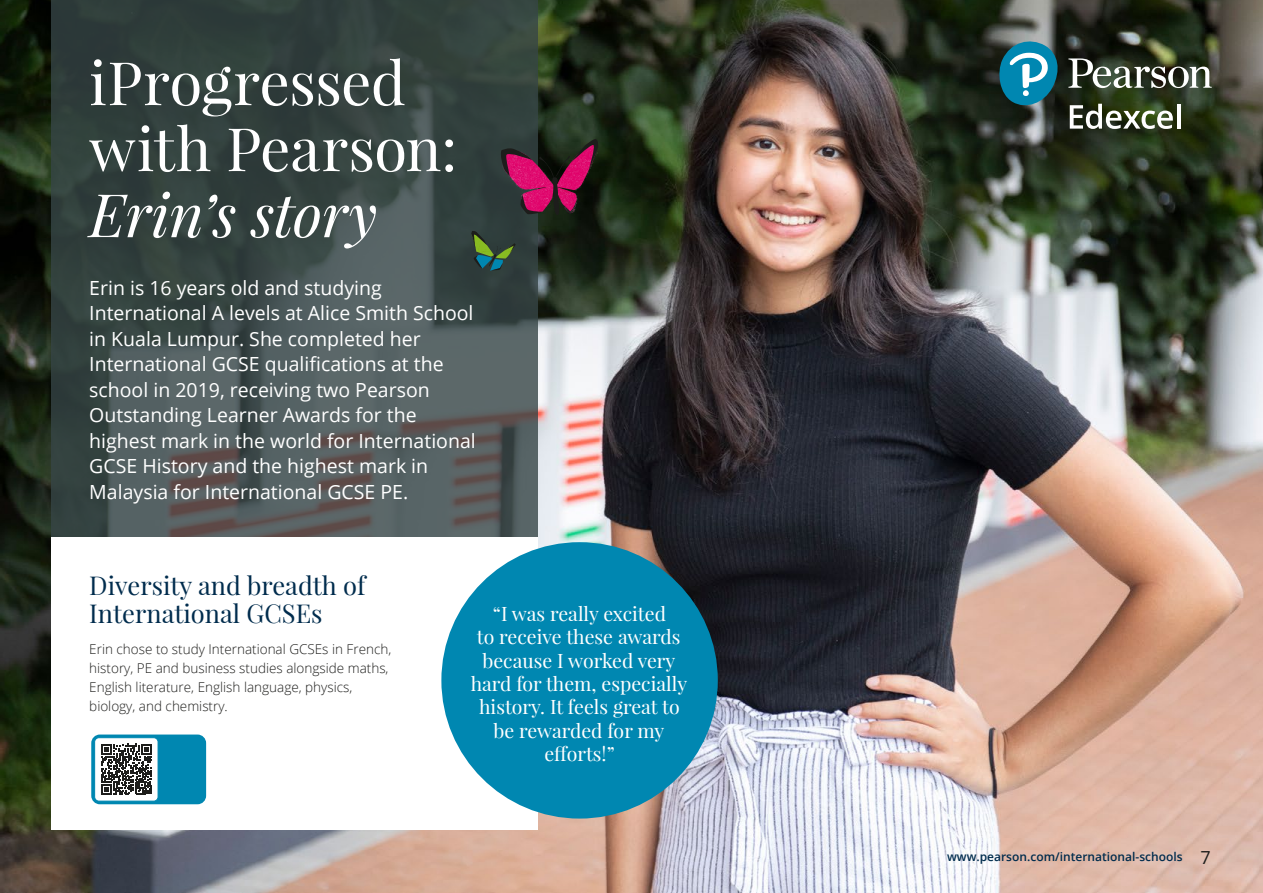
<style>
.page{position:relative;width:1263px;height:893px;background:#fff}
.page>*{position:absolute;margin:0;border:0;box-sizing:border-box;transform-origin:0 0}
.t1{font:60px/66px "Playfair Display";letter-spacing:-.01em;color:#fff}
.t2{font:italic 60px "Playfair Display";letter-spacing:-.005em;color:#fff}
.t3{font:25.5px/28px "Playfair Display";color:#002c4d}
.t4{font:19.5px/25.5px "Open Sans";color:#fff}
.t5{font:19.5px/23.4px "Playfair Display";color:#fff;text-align:center}
.t6{font:300 13.5px/18.9px "Open Sans";color:#1d1d1b}
.t7{font:600 12px "Open Sans";color:#002c4d}
.s1{font-weight:400;font-size:18px;color:#1d1d1b}
</style>
<div class="page">
<img style="left:0;top:0;width:1263px;height:893px">
<div style="left:51px;top:537px;width:487px;height:292px;background:#fff"></div>
<svg style="left:51px;top:0;width:487px;height:537px;background:#414d4c"></svg>
<div style="left:441px;top:542px;width:277px;height:277px;background:#0087b1;border-radius:50%"></div>
<div style="left:94px;top:737px;width:110px;height:65px;background:#0087b1;border-radius:6px"></div>
<div style="left:91px;top:734px;width:115px;height:70px;border:4px solid #0087b1;border-radius:6px"></div>
<div style="left:95px;top:738px;width:63px;height:63px;background:#fff;border-radius:4px"></div>
<svg style="left:101px;top:744px;width:51px;height:51px"></svg>
<div style="left:94px;top:737px;width:64px;height:64px;border:1px solid #0087b1;border-radius:4px"></div>
<svg style="left:999px;top:37px;width:62px;height:73px;background:#337c90"></svg>
<svg style="left:1068px;top:58px;width:144px;height:30px"></svg>
<svg style="left:1070px;top:104px;width:103px;height:25px"></svg>
<hr style="left:1177px;top:104px;width:3px;height:25px;background:#fff">
<svg style="left:471px;top:230px;width:45px;height:41px;background:#365641"></svg>
<svg style="left:499px;top:138px;width:99px;height:78px;background:#601d3b"></svg>
<h1 class="t1" style="left:89px;top:49px;width:369px">iProgressed with Pearson:</h1>
<h1 class="t2" style="left:89px;top:175px;width:289px">Erin’s story</h1>
<p class="t4" style="left:89px;top:274px;width:388px">Erin is 16 years old and studying International A levels at Alice Smith School in Kuala Lumpur. She completed her International GCSE qualifications at the school in 2019, receiving two Pearson Outstanding Learner Awards for the highest mark in the world for International GCSE History and the highest mark in Malaysia for International GCSE PE.</p>
<h2 class="t3" style="left:89px;top:572px;width:278px">Diversity and breadth of<br>International GCSEs</h2>
<p class="t6" style="left:89px;top:639px;width:303px">Erin chose to study International GCSEs in French, history, PE and business studies alongside maths, English literature, English language, physics, biology, and chemistry.</p>
<p class="t5" style="left:471px;top:602px;width:218px">“I was really excited<br>to receive these awards because I worked very hard for them, especially history. It feels great to be rewarded for my efforts!”</p>
<p class="t7" style="left:947px;top:848px;width:265px">www.pearson.com/international-schools <span class="s1">7</span></p>
</div>
